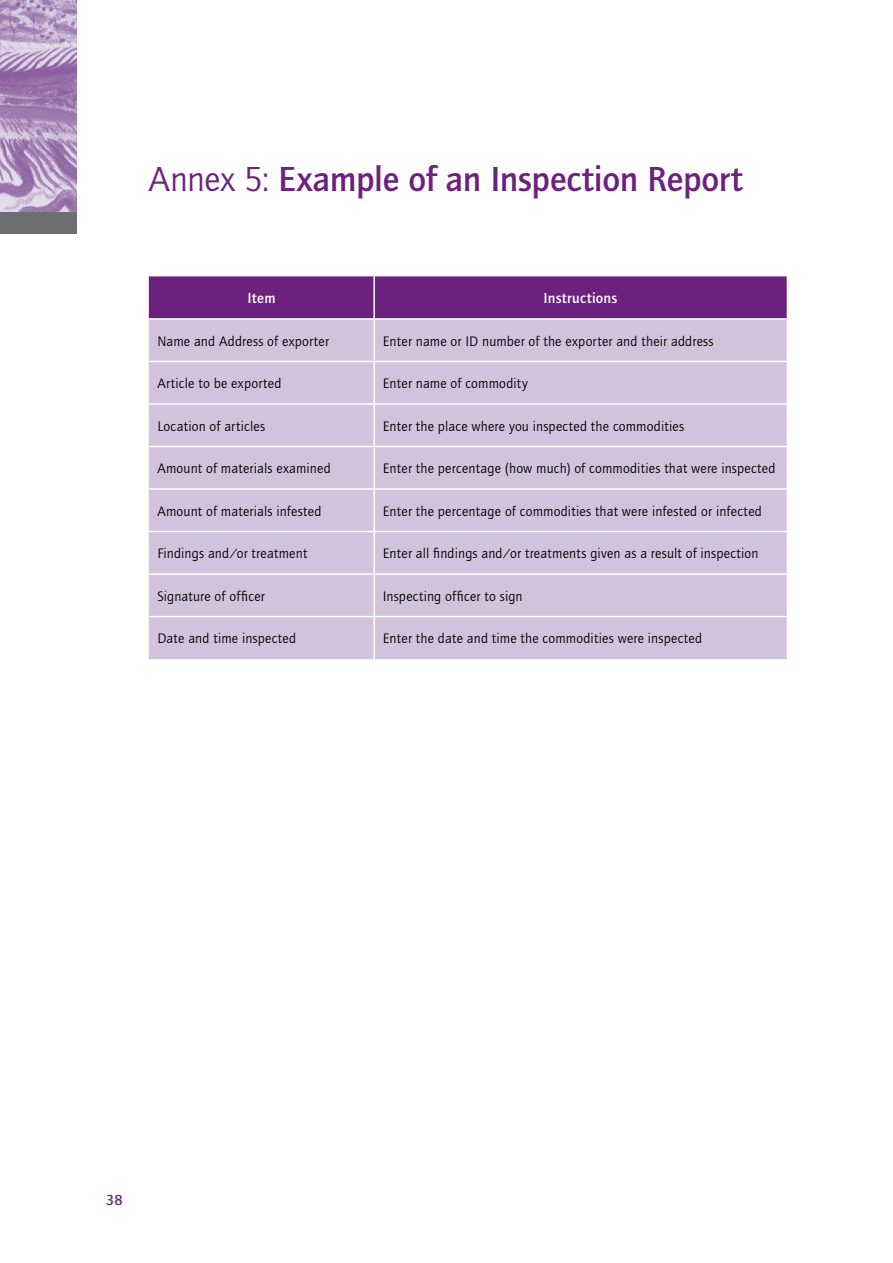
<style>
.page{position:relative;width:893px;height:1263px;background:#fff}
.page>*{position:absolute;margin:0;border:0;box-sizing:border-box;transform-origin:0 0}
._1_Heading{font:500 36px "Quay Sans";letter-spacing:-.01em;color:#6c217f}
.Table_top_row{font:500 15px "Quay Sans";letter-spacing:.015em;color:#fff}
.t1{font:500 15px "Quay Sans";color:#6c217f}
.Table_text{font:14.25px "Quay Sans";letter-spacing:.015em;color:#000}
.s1{font-weight:400}
</style>
<div class="page">
<img style="left:0;top:0;width:77px;height:213px">
<div style="left:0;top:213px;width:77px;height:21px;background:#6d6e71"></div>
<div style="left:149px;top:276px;width:638px;height:42px;background:#6c217f"></div>
<div style="left:149px;top:320px;width:638px;height:339px;background:#d1c3dc"></div>
<hr style="left:373px;top:276px;width:2px;height:42px;background:#fff">
<hr style="left:373px;top:320px;width:2px;height:41px;background:#fff">
<hr style="left:149px;top:361px;width:225px;height:1px;background:#fff">
<hr style="left:374px;top:361px;width:413px;height:1px;background:#fff">
<hr style="left:373px;top:362px;width:2px;height:41px;background:#fff">
<hr style="left:149px;top:403px;width:225px;height:2px;background:#fff">
<hr style="left:374px;top:403px;width:413px;height:2px;background:#fff">
<hr style="left:373px;top:405px;width:2px;height:41px;background:#fff">
<hr style="left:149px;top:446px;width:225px;height:1px;background:#fff">
<hr style="left:374px;top:446px;width:413px;height:1px;background:#fff">
<hr style="left:373px;top:447px;width:2px;height:41px;background:#fff">
<hr style="left:149px;top:488px;width:225px;height:2px;background:#fff">
<hr style="left:374px;top:488px;width:413px;height:2px;background:#fff">
<hr style="left:373px;top:490px;width:2px;height:41px;background:#fff">
<hr style="left:149px;top:531px;width:225px;height:1px;background:#fff">
<hr style="left:374px;top:531px;width:413px;height:1px;background:#fff">
<hr style="left:373px;top:532px;width:2px;height:41px;background:#fff">
<hr style="left:149px;top:573px;width:225px;height:2px;background:#fff">
<hr style="left:374px;top:573px;width:413px;height:2px;background:#fff">
<hr style="left:373px;top:575px;width:2px;height:41px;background:#fff">
<hr style="left:149px;top:616px;width:225px;height:1px;background:#fff">
<hr style="left:374px;top:616px;width:413px;height:1px;background:#fff">
<hr style="left:373px;top:617px;width:2px;height:42px;background:#fff">
<p class="_1_Heading" style="left:149px;top:159px;width:596px"><span class="s1">Annex 5:</span> Example of an Inspection Report</p>
<p class="Table_top_row" style="left:248px;top:290px;width:29px">Item</p>
<p class="Table_top_row" style="left:544px;top:290px;width:75px">Instructions</p>
<p class="Table_text" style="left:157px;top:333px;width:173px">Name and Address of exporter</p>
<p class="Table_text" style="left:383px;top:333px;width:332px">Enter name or ID number of the exporter and their address</p>
<p class="Table_text" style="left:157px;top:375px;width:126px">Article to be exported</p>
<p class="Table_text" style="left:383px;top:375px;width:147px">Enter name of commodity</p>
<p class="Table_text" style="left:157px;top:418px;width:109px">Location of articles</p>
<p class="Table_text" style="left:383px;top:418px;width:303px">Enter the place where you inspected the commodities</p>
<p class="Table_text" style="left:157px;top:461px;width:175px">Amount of materials examined</p>
<p class="Table_text" style="left:383px;top:461px;width:394px">Enter the percentage (how much) of commodities that were inspected</p>
<p class="Table_text" style="left:157px;top:503px;width:166px">Amount of materials infested</p>
<p class="Table_text" style="left:383px;top:503px;width:381px">Enter the percentage of commodities that were infested or infected</p>
<p class="Table_text" style="left:157px;top:546px;width:152px">Findings and/or treatment</p>
<p class="Table_text" style="left:383px;top:546px;width:377px">Enter all findings and/or treatments given as a result of inspection</p>
<p class="Table_text" style="left:157px;top:588px;width:109px">Signature of officer</p>
<p class="Table_text" style="left:383px;top:588px;width:141px">Inspecting officer to sign</p>
<p class="Table_text" style="left:157px;top:631px;width:140px">Date and time inspected</p>
<p class="Table_text" style="left:383px;top:631px;width:321px">Enter the date and time the commodities were inspected</p>
<p class="t1" style="left:106px;top:1191px;width:18px">38</p>
</div>
